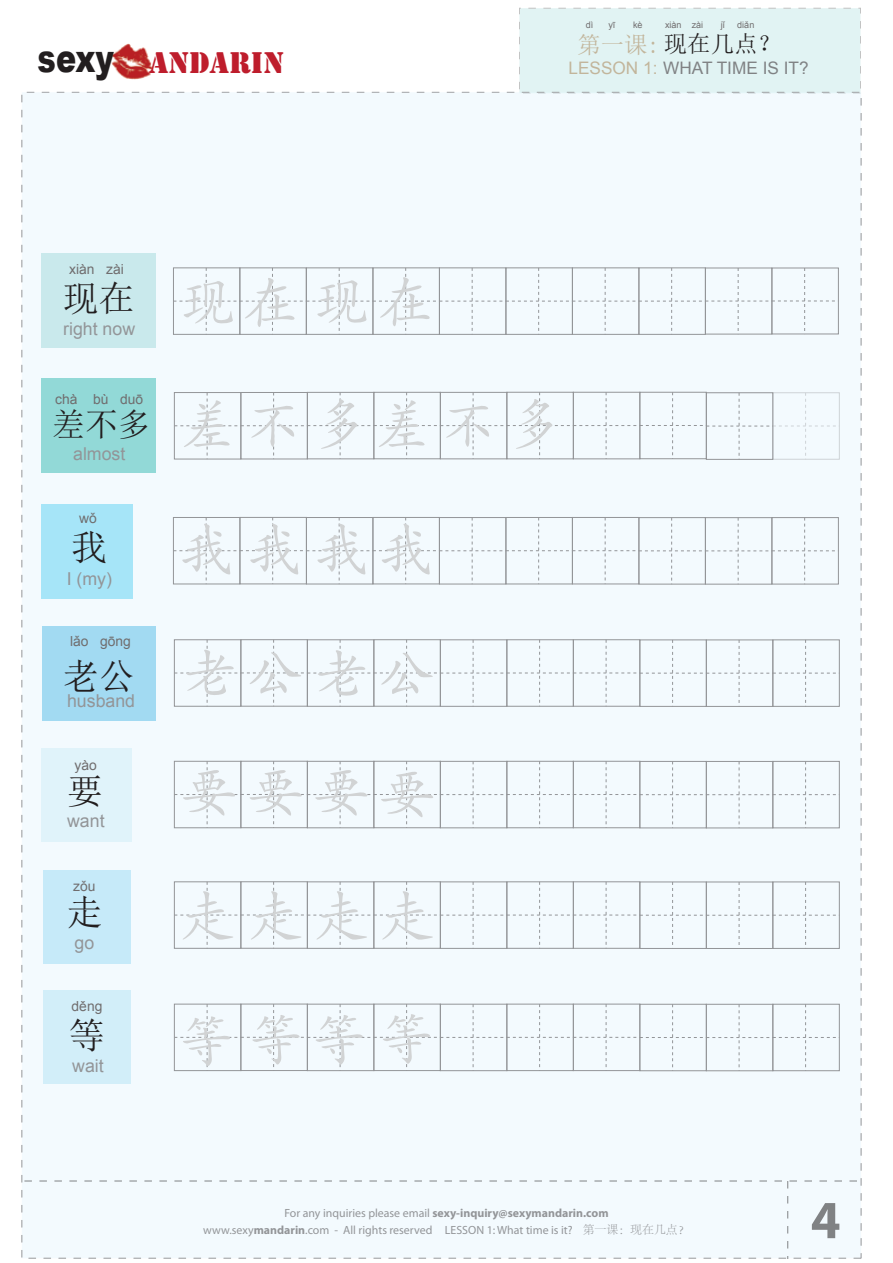
<style>
.page{position:relative;width:893px;height:1263px;background:#fff}
.page>*{position:absolute;margin:0;border:0;box-sizing:border-box;transform-origin:0 0}
.t1{font:55.8px/117.6px "Adobe Kaiti Std";letter-spacing:.18em;color:#d1d3d4}
.t2{font:700 54px "Myriad Pro";color:#808284}
.t3{font:36px "Sim Sun";color:#221e1f}
.t4{font:32.85px "Sim Sun";color:#221e1f}
.t5{font:27.75px "Stencil Std";color:#be1d2c}
.t6{font:23.4px "Sim Sun";color:#221e1f}
.t7{font:17.7px "Arial";color:#939598}
.t8{font:17.25px "Arial";color:#808284}
.t9{font:13.8px "Arial";color:#706d6e}
.t10{font:11.85px "Myriad Pro";color:#939598}
.t11{font:700 11.85px "Myriad Pro";color:#939598}
.t12{font:9px "Arial";color:#706d6e}
.s1{font-family:"Arial";font-weight:900;font-size:39px;color:#221e1f}
.s2{color:#c2b59b}
.s3{font-weight:400}
.s4{font-weight:700}
.s5{font-family:"Adobe Song Std";font-weight:300}
</style>
<div class="page">
<div style="left:519px;top:8px;width:342px;height:86px;background:#e1f3f3"></div>
<div style="left:22px;top:92px;width:839px;height:1166px;background:#f3fafe"></div>
<svg style="left:24px;top:1181px;width:838px;height:78px"></svg>
<div style="left:173px;top:267px;width:67px;height:68px;border:1px solid #939598"></div>
<img style="left:111px;top:43px;width:41px;height:37px">
<div style="left:41px;top:254px;width:115px;height:94px;background:#c9e9ec"></div>
<div style="left:239px;top:267px;width:68px;height:68px;border:1px solid #939598"></div>
<div style="left:306px;top:267px;width:67px;height:68px;border:1px solid #939598"></div>
<div style="left:373px;top:267px;width:67px;height:68px;border:1px solid #939598"></div>
<div style="left:439px;top:267px;width:67px;height:68px;border:1px solid #939598"></div>
<div style="left:505px;top:267px;width:68px;height:68px;border:1px solid #939598"></div>
<div style="left:572px;top:267px;width:67px;height:68px;border:1px solid #939598"></div>
<div style="left:638px;top:267px;width:68px;height:68px;border:1px solid #939598"></div>
<div style="left:42px;top:379px;width:114px;height:94px;background:#92d9d7"></div>
<div style="left:41px;top:504px;width:91px;height:94px;background:#a6e5f8"></div>
<svg style="left:173px;top:517px;width:665px;height:67px"></svg>
<svg style="left:174px;top:392px;width:665px;height:67px"></svg>
<svg style="left:173px;top:268px;width:665px;height:66px"></svg>
<div style="left:42px;top:626px;width:114px;height:94px;background:#a2daf2"></div>
<div style="left:440px;top:639px;width:67px;height:68px;border:1px solid #939598"></div>
<div style="left:506px;top:639px;width:68px;height:68px;border:1px solid #939598"></div>
<div style="left:573px;top:639px;width:67px;height:68px;border:1px solid #939598"></div>
<div style="left:639px;top:639px;width:68px;height:68px;border:1px solid #939598"></div>
<div style="left:307px;top:639px;width:67px;height:68px;border:1px solid #939598"></div>
<div style="left:373px;top:639px;width:68px;height:68px;border:1px solid #939598"></div>
<div style="left:174px;top:639px;width:67px;height:68px;border:1px solid #939598"></div>
<div style="left:706px;top:639px;width:67px;height:68px;border:1px solid #939598"></div>
<div style="left:772px;top:639px;width:68px;height:68px;border:1px solid #939598"></div>
<svg style="left:174px;top:640px;width:665px;height:66px"></svg>
<div style="left:42px;top:748px;width:90px;height:93px;background:#e0f3fa"></div>
<svg style="left:174px;top:761px;width:665px;height:67px"></svg>
<div style="left:43px;top:870px;width:88px;height:93px;background:#c6eaf9"></div>
<div style="left:440px;top:881px;width:67px;height:68px;border:1px solid #939598"></div>
<div style="left:506px;top:881px;width:68px;height:68px;border:1px solid #939598"></div>
<div style="left:573px;top:881px;width:67px;height:68px;border:1px solid #939598"></div>
<div style="left:639px;top:881px;width:68px;height:68px;border:1px solid #939598"></div>
<div style="left:307px;top:881px;width:67px;height:68px;border:1px solid #939598"></div>
<div style="left:373px;top:881px;width:68px;height:68px;border:1px solid #939598"></div>
<div style="left:174px;top:881px;width:67px;height:68px;border:1px solid #939598"></div>
<div style="left:240px;top:881px;width:68px;height:68px;border:1px solid #939598"></div>
<div style="left:706px;top:881px;width:67px;height:68px;border:1px solid #939598"></div>
<div style="left:772px;top:881px;width:68px;height:68px;border:1px solid #939598"></div>
<svg style="left:174px;top:882px;width:665px;height:66px"></svg>
<div style="left:43px;top:991px;width:88px;height:93px;background:#d2eef9"></div>
<svg style="left:174px;top:1004px;width:665px;height:67px"></svg>
<h3 class="t5" style="left:38px;top:45px;width:248px"><span class="s1">sexy</span> ANDARIN</h3>
<p class="t12" style="left:586px;top:19px;width:9px">dì</p>
<p class="t12" style="left:608px;top:19px;width:9px">yī</p>
<p class="t12" style="left:633px;top:19px;width:11px">kè</p>
<p class="t12" style="left:665px;top:19px;width:40px">xiàn zài</p>
<p class="t12" style="left:721px;top:19px;width:6px">jǐ</p>
<p class="t12" style="left:737px;top:19px;width:19px">diǎn</p>
<h3 class="t6" style="left:577px;top:32px;width:205px"><span class="s2">第一课:</span> 现在几点？</h3>
<h3 class="t8" style="left:569px;top:57px;width:241px"><span class="s2">LESSON 1:</span> WHAT TIME IS IT?</h3>
<p class="t9" style="left:69px;top:260px;width:56px">xiàn zài</p>
<h3 class="t3" style="left:63px;top:280px;width:73px">现在</h3>
<h3 class="t7" style="left:63px;top:317px;width:74px">right now</h3>
<p class="t9" style="left:55px;top:390px;width:89px">chà bù duō</p>
<h3 class="t4" style="left:52px;top:408px;width:100px">差不多</h3>
<h3 class="t7" style="left:73px;top:442px;width:54px">almost</h3>
<p class="t9" style="left:79px;top:509px;width:19px">wǒ</p>
<h3 class="t3" style="left:71px;top:529px;width:37px">我</h3>
<h3 class="t7" style="left:67px;top:567px;width:47px">I (my)</h3>
<p class="t9" style="left:70px;top:632px;width:62px">lǎo gōng</p>
<h3 class="t3" style="left:63px;top:658px;width:73px">老公</h3>
<h3 class="t7" style="left:67px;top:689px;width:70px">husband</h3>
<p class="t9" style="left:75px;top:756px;width:24px">yào</p>
<h3 class="t3" style="left:67px;top:773px;width:37px">要</h3>
<h3 class="t7" style="left:67px;top:809px;width:39px">want</h3>
<p class="t9" style="left:73px;top:877px;width:24px">zǒu</p>
<h3 class="t3" style="left:67px;top:894px;width:37px">走</h3>
<h3 class="t7" style="left:75px;top:931px;width:21px">go</h3>
<p class="t9" style="left:72px;top:997px;width:32px">děng</p>
<h3 class="t3" style="left:69px;top:1017px;width:37px">等</h3>
<h3 class="t7" style="left:72px;top:1054px;width:33px">wait</h3>
<h1 class="t1" style="left:180px;top:244px;width:256px">现在现在</h1>
<h1 class="t1" style="left:180px;top:367px;width:386px">差不多差不多</h1>
<h1 class="t1" style="left:178px;top:493px;width:257px">我我我我</h1>
<h1 class="t1" style="left:181px;top:616px;width:255px">老公老公要要要要</h1>
<h1 class="t1" style="left:179px;top:858px;width:257px">走走走走</h1>
<h1 class="t1" style="left:178px;top:982px;width:257px">等等等等</h1>
<p class="t11" style="left:284px;top:1205px;width:326px"><span class="s3">For any inquiries please email</span> sexy-inquiry@sexymandarin.com</p>
<p class="t10" style="left:203px;top:1222px;width:488px">www.sexy<span class="s4">mandarin</span>.com - All rights reserved LESSON 1: What time is it? <span class="s5">第一课：现在几点？</span></p>
<h2 class="t2" style="left:811px;top:1185px;width:31px">4</h2>
</div>
